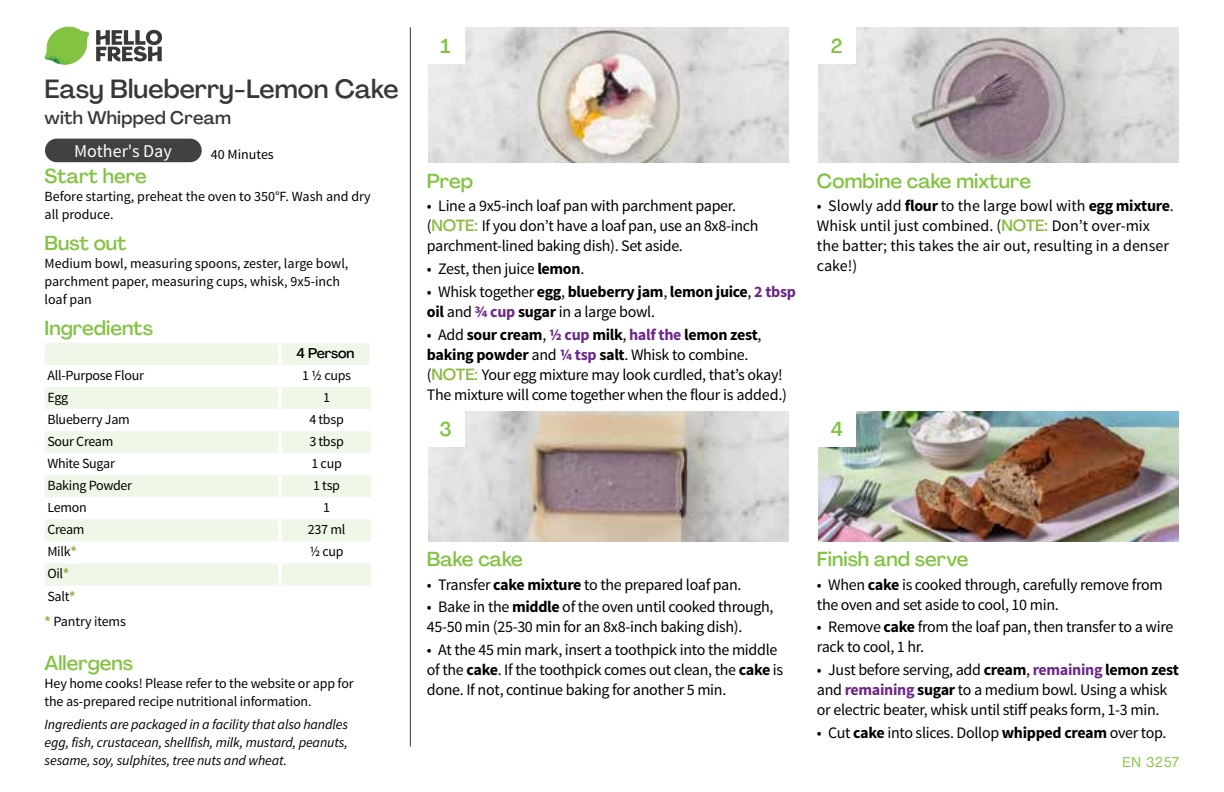
<style>
.page{position:relative;width:1224px;height:792px;background:#fff}
.page>*{position:absolute;margin:0;border:0;box-sizing:border-box;transform-origin:0 0}
.t1{font:500 26px "Agrandir";color:#383839}
.t2{font:500 20px "Agrandir";color:#82c341}
.t3{font:500 18px "Agrandir";letter-spacing:.01em;color:#383839}
.t4{font:18px "Source Sans Pro";color:#fff}
.t5{font:16px/20px "Source Sans Pro";letter-spacing:-.02em;color:#000}
.t6{font:16px/20px "Source Sans Pro";color:#000}
.t7{font:14px/18px "Source Sans Pro";letter-spacing:-.01em;color:#000}
.t8{font:italic 14px/18px "Source Sans Pro";letter-spacing:-.01em;color:#000;text-align:justify}
.t9{font:500 14px "Agrandir";letter-spacing:-.01em;color:#000}
.t10{font:14px "Agrandir";letter-spacing:.05em;color:#82c341}
.s1{font-weight:700;color:#8cba42}
.s2{font-family:"Agrandir";font-weight:500;color:#8cba42}
.s3{font-weight:700}
.s4{font-weight:700;color:#6c2888}
</style>
<div class="page">
<svg style="left:96px;top:29px;width:66px;height:33px"></svg>
<svg style="left:48px;top:27px;width:39px;height:25px"></svg>
<img style="left:69px;top:27px;width:20px;height:17px">
<img style="left:47px;top:41px;width:38px;height:7px">
<img style="left:44px;top:44px;width:40px;height:21px">
<img style="left:68px;top:48px;width:17px;height:17px">
<hr style="left:410px;top:27px;width:1px;height:720px;background:#383839">
<svg style="left:45px;top:343px;width:326px;height:243px;fill:#eff7e8"></svg>
<hr style="left:278px;top:343px;width:4px;height:22px;background:#fff">
<hr style="left:369px;top:343px;width:4px;height:22px;background:#fff">
<hr style="left:278px;top:365px;width:4px;height:22px;background:#fff">
<hr style="left:278px;top:387px;width:4px;height:22px;background:#fff">
<hr style="left:278px;top:409px;width:4px;height:22px;background:#fff">
<hr style="left:278px;top:431px;width:4px;height:22px;background:#fff">
<hr style="left:278px;top:453px;width:4px;height:22px;background:#fff">
<hr style="left:278px;top:475px;width:4px;height:22px;background:#fff">
<hr style="left:278px;top:497px;width:4px;height:22px;background:#fff">
<hr style="left:278px;top:519px;width:4px;height:22px;background:#fff">
<hr style="left:278px;top:541px;width:4px;height:22px;background:#fff">
<hr style="left:278px;top:563px;width:4px;height:23px;background:#fff">
<img style="left:428px;top:27px;width:361px;height:136px">
<img style="left:428px;top:411px;width:361px;height:130px">
<img style="left:818px;top:27px;width:361px;height:136px">
<img style="left:818px;top:411px;width:361px;height:130px">
<div style="left:427px;top:27px;width:37px;height:37px;background:#fff"></div>
<div style="left:427px;top:410px;width:37px;height:37px;background:#fff"></div>
<div style="left:818px;top:27px;width:38px;height:37px;background:#fff"></div>
<div style="left:818px;top:410px;width:38px;height:37px;background:#fff"></div>
<div style="left:45px;top:139px;width:157px;height:23px;background:#414042;border-radius:12px"></div>
<h1 class="t1" style="left:45px;top:73px;width:355px">Easy Blueberry-Lemon Cake</h1>
<p class="t3" style="left:45px;top:106px;width:188px">with Whipped Cream</p>
<p class="t7" style="left:211px;top:145px;width:64px">40 Minutes</p>
<p class="t4" style="left:74px;top:140px;width:99px">Mother's Day</p>
<p class="t2" style="left:45px;top:163px;width:104px">Start here</p>
<p class="t7" style="left:45px;top:187px;width:328px">Before starting, preheat the oven to 350°F. Wash and dry all produce.</p>
<p class="t2" style="left:45px;top:230px;width:84px">Bust out</p>
<p class="t7" style="left:45px;top:254px;width:305px">Medium bowl, measuring spoons, zester, large bowl, parchment paper, measuring cups, whisk, 9x5-inch loaf pan</p>
<p class="t2" style="left:45px;top:316px;width:110px">Ingredients</p>
<p class="t9" style="left:297px;top:344px;width:59px">4 Person</p>
<p class="t7" style="left:47px;top:367px;width:98px">All-Purpose Flour</p>
<p class="t7" style="left:302px;top:367px;width:51px">1 1/2 cups</p>
<p class="t7" style="left:47px;top:389px;width:22px">Egg</p>
<p class="t7" style="left:323px;top:389px;width:8px">1</p>
<p class="t7" style="left:47px;top:411px;width:84px">Blueberry Jam</p>
<p class="t7" style="left:309px;top:411px;width:36px">4 tbsp</p>
<p class="t7" style="left:47px;top:433px;width:68px">Sour Cream</p>
<p class="t7" style="left:309px;top:433px;width:36px">3 tbsp</p>
<p class="t7" style="left:47px;top:455px;width:69px">White Sugar</p>
<p class="t7" style="left:311px;top:455px;width:32px">1 cup</p>
<p class="t7" style="left:47px;top:477px;width:86px">Baking Powder</p>
<p class="t7" style="left:313px;top:477px;width:28px">1 tsp</p>
<p class="t7" style="left:47px;top:499px;width:41px">Lemon</p>
<p class="t7" style="left:323px;top:499px;width:8px">1</p>
<p class="t7" style="left:47px;top:521px;width:39px">Cream</p>
<p class="t7" style="left:308px;top:521px;width:39px">237 ml</p>
<p class="t7" style="left:47px;top:543px;width:31px">Milk<span class="s1">*</span></p>
<p class="t7" style="left:309px;top:543px;width:36px">1/2 cup</p>
<p class="t7" style="left:47px;top:563px;width:30px;line-height:22px">Oil<span class="s1">*<br></span>Salt<span class="s1">*</span></p>
<p class="t7" style="left:45px;top:613px;width:83px"><span class="s1">*</span> Pantry items</p>
<p class="t2" style="left:45px;top:651px;width:90px">Allergens</p>
<p class="t7" style="left:45px;top:675px;width:311px">Hey home cooks! Please refer to the website or app for the as-prepared recipe nutritional information.</p>
<p class="t8" style="left:45px;top:716px;width:305px">Ingredients are packaged in a facility that also handles egg, fish, crustacean, shellfish, milk, mustard, peanuts, sesame, soy, sulphites, tree nuts and wheat.</p>
<p class="t2" style="left:441px;top:34px;width:12px">1</p>
<p class="t2" style="left:831px;top:34px;width:13px">2</p>
<p class="t2" style="left:427px;top:169px;width:48px">Prep</p>
<p class="t5" style="left:427px;top:196px;width:333px">• Line a 9x5-inch loaf pan with parchment paper. (<span class="s2">NOTE:</span> If you don’t have a loaf pan, use an 8x8-inch parchment-lined baking dish). Set aside.</p>
<p class="t5" style="left:427px;top:259px;width:159px">• Zest, then juice <span class="s3">lemon</span>.</p>
<p class="t5" style="left:427px;top:282px;width:371px">• Whisk together <span class="s3">egg</span>, <span class="s3">blueberry jam</span>, <span class="s3">lemon juice</span>, <span class="s4">2 tbsp </span><span class="s3">oil</span> and <span class="s4">3/4 cup</span> <span class="s3">sugar</span> in a large bowl.</p>
<p class="t5" style="left:427px;top:325px;width:362px">• Add <span class="s3">sour cream</span>, <span class="s4">1/2 cup</span> <span class="s3">milk</span>, <span class="s4">half the</span> <span class="s3">lemon zest</span>, <span class="s3">baking powder</span> and <span class="s4">1/4 tsp</span> <span class="s3">salt</span>. Whisk to combine. (<span class="s2">NOTE:</span> Your egg mixture may look curdled, that’s okay!<br>The mixture will come together when the flour is added.)</p>
<p class="t2" style="left:440px;top:417px;width:14px">3</p>
<p class="t2" style="left:817px;top:169px;width:216px">Combine cake mixture</p>
<p class="t6" style="left:817px;top:196px;width:358px">• Slowly add <span class="s3">flour</span> to the large bowl with <span class="s3">egg mixture</span>.<br>Whisk until just combined. (<span class="s2">NOTE:</span> Don’t over-mix the batter; this takes the air out, resulting in a denser cake!)</p>
<p class="t2" style="left:831px;top:417px;width:14px">4</p>
<p class="t2" style="left:427px;top:547px;width:98px">Bake cake</p>
<p class="t5" style="left:427px;top:574px;width:316px">• Transfer <span class="s3">cake mixture</span> to the prepared loaf pan.</p>
<p class="t5" style="left:427px;top:597px;width:348px">• Bake in the <span class="s3">middle</span> of the oven until cooked through,<br>45-50 min (25-30 min for an 8x8-inch baking dish).</p>
<p class="t5" style="left:427px;top:640px;width:358px">• At the 45 min mark, insert a toothpick into the middle of the <span class="s3">cake</span>. If the toothpick comes out clean, the <span class="s3">cake</span> is done. If not, continue baking for another 5 min.</p>
<p class="t2" style="left:817px;top:547px;width:153px">Finish and serve</p>
<p class="t5" style="left:817px;top:574px;width:347px">• When <span class="s3">cake</span> is cooked through, carefully remove from the oven and set aside to cool, 10 min.</p>
<p class="t5" style="left:817px;top:617px;width:358px">• Remove <span class="s3">cake</span> from the loaf pan, then transfer to a wire rack to cool, 1 hr.</p>
<p class="t5" style="left:817px;top:660px;width:364px">• Just before serving, add <span class="s3">cream</span>, <span class="s4">remaining</span> <span class="s3">lemon zest </span>and <span class="s4">remaining</span> <span class="s3">sugar</span> to a medium bowl. Using a whisk or electric beater, whisk until stiff peaks form, 1-3 min.</p>
<p class="t5" style="left:817px;top:723px;width:351px">• Cut <span class="s3">cake</span> into slices. Dollop <span class="s3">whipped cream</span> over top.</p>
<p class="t10" style="left:1123px;top:753px;width:58px">EN 3257</p>
</div>
